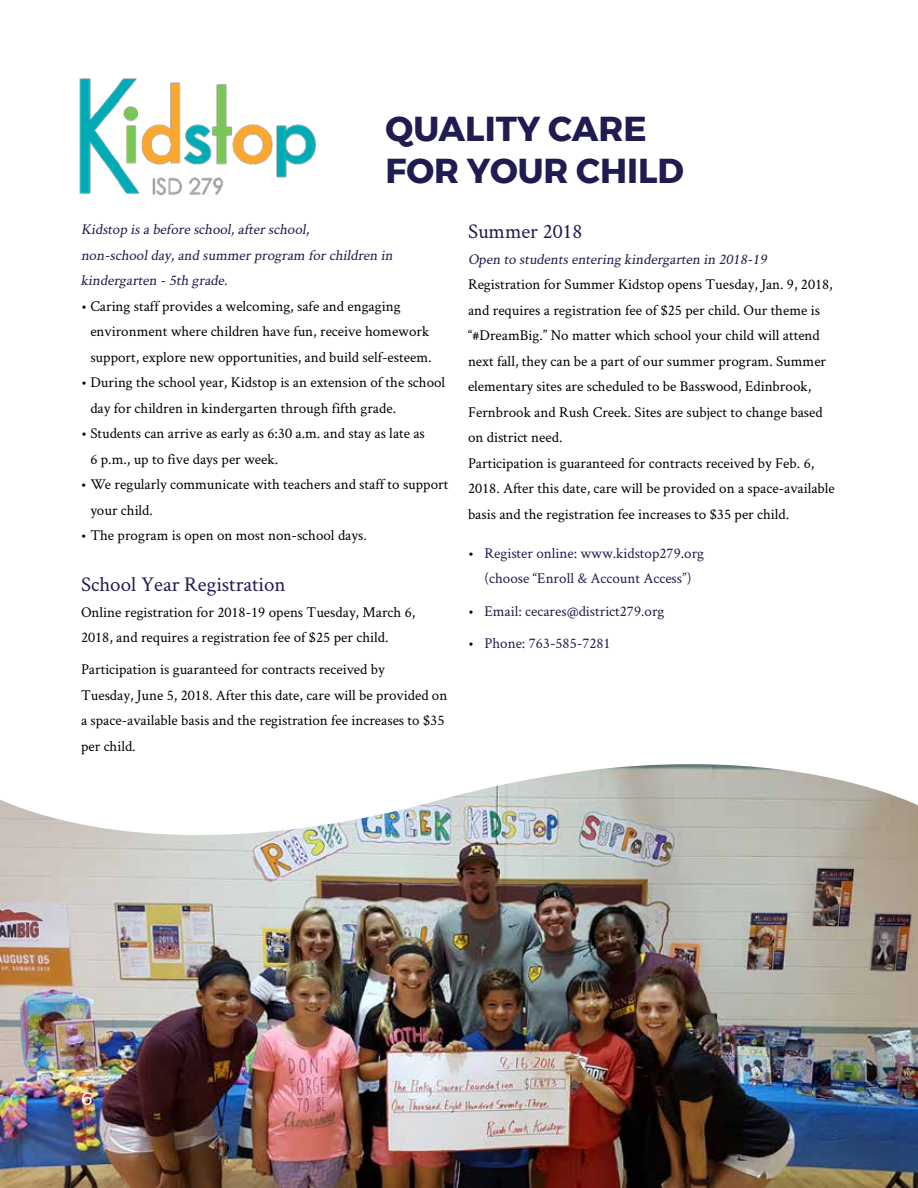
<style>
.page{position:relative;width:918px;height:1188px;background:#fff}
.page>*{position:absolute;margin:0;border:0;box-sizing:border-box;transform-origin:0 0}
.t1{font:700 34.5px/41.4px "Montserrat";color:#201b51}
.t2{font:21px "Crimson Text";color:#201b51}
.t3{font:18px "Montserrat";color:#fff}
.t4{font:15px/25.5px "Crimson Text";color:#000}
.t5{font:italic 15px/25.5px "Crimson Text";color:#201b51}
.t6{font:15px/25.5px "Crimson Text";color:#201b51;text-align:center}
.s1{color:#000}
</style>
<div class="page">
<img style="left:0;top:869px;width:918px;height:319px">
<img style="left:0;top:764px;width:918px;height:105px">
<img style="left:79px;top:78px;width:237px;height:118px">
<h1 class="t1" style="left:386px;top:109px;width:300px">QUALITY CARE<br>FOR YOUR CHILD</h1>
<p class="t5" style="left:81px;top:216px;width:316px">Kidstop isa before school,afterschool, non-schoolday,and summerprogram forchildren in kindergarten -5th grade.</p>
<p class="t4" style="left:90px;top:292px;width:343px;text-indent:-9px">• Caring staff provides a welcoming, safe and engaging environment where children have fun, receive homework support, explore new opportunities, and build self-esteem.</p>
<p class="t4" style="left:90px;top:369px;width:356px;text-indent:-9px">• During the school year, Kidstop is an extension of the school day for children in kindergarten through fifth grade.</p>
<p class="t4" style="left:90px;top:420px;width:336px;text-indent:-9px">• Students can arrive as early as 6:30 a.m. and stay as late as<br>6 p.m., up to five days per week.</p>
<p class="t4" style="left:90px;top:471px;width:360px;text-indent:-9px">• We regularly communicate with teachers and staff to support your child.</p>
<p class="t4" style="left:81px;top:522px;width:287px">• The program is open on most non-school days.</p>
<h2 class="t2" style="left:81px;top:570px;width:206px">School Year Registration</h2>
<p class="t4" style="left:81px;top:598px;width:336px">Online registration for 2018-19 opens Tuesday, March 6,<br>2018, and requires a registration fee of $25 per child.</p>
<p class="t4" style="left:81px;top:656px;width:368px">Participation is guaranteed for contracts received by<br>Tuesday, June 5, 2018. After this date, care will be provided on a space-available basis and the registration fee increases to $35 per child.</p>
<h2 class="t2" style="left:468px;top:217px;width:116px">Summer 2018</h2>
<p class="t5" style="left:468px;top:246px;width:303px">Open to studentsentering kindergarten in 2018-19</p>
<p class="t4" style="left:468px;top:271px;width:368px">Registration for Summer Kidstop opens Tuesday, Jan. 9, 2018, and requires a registration fee of $25 per child. Our theme is “#DreamBig.” No matter which school your child will attend next fall, they can be a part of our summer program. Summer elementary sites are scheduled to be Basswood, Edinbrook, Fernbrook and Rush Creek. Sites are subject to change based on district need.<br>Participation is guaranteed for contracts received by Feb. 6, 2018. After this date, care will be provided on a space-available basis and the registration fee increases to $35 per child.</p>
<p class="t6" style="left:468px;top:540px;width:238px"><span class="s1">•</span> Register online: www.kidstop279.org (choose “Enroll &amp; Account Access”)</p>
<p class="t6" style="left:468px;top:597px;width:198px"><span class="s1">•</span> Email: cecares@district279.org</p>
<p class="t6" style="left:468px;top:630px;width:144px"><span class="s1">•</span> Phone: 763-585-7281</p>
<p class="t3" style="left:81px;top:1085px;width:13px">6</p>
</div>
